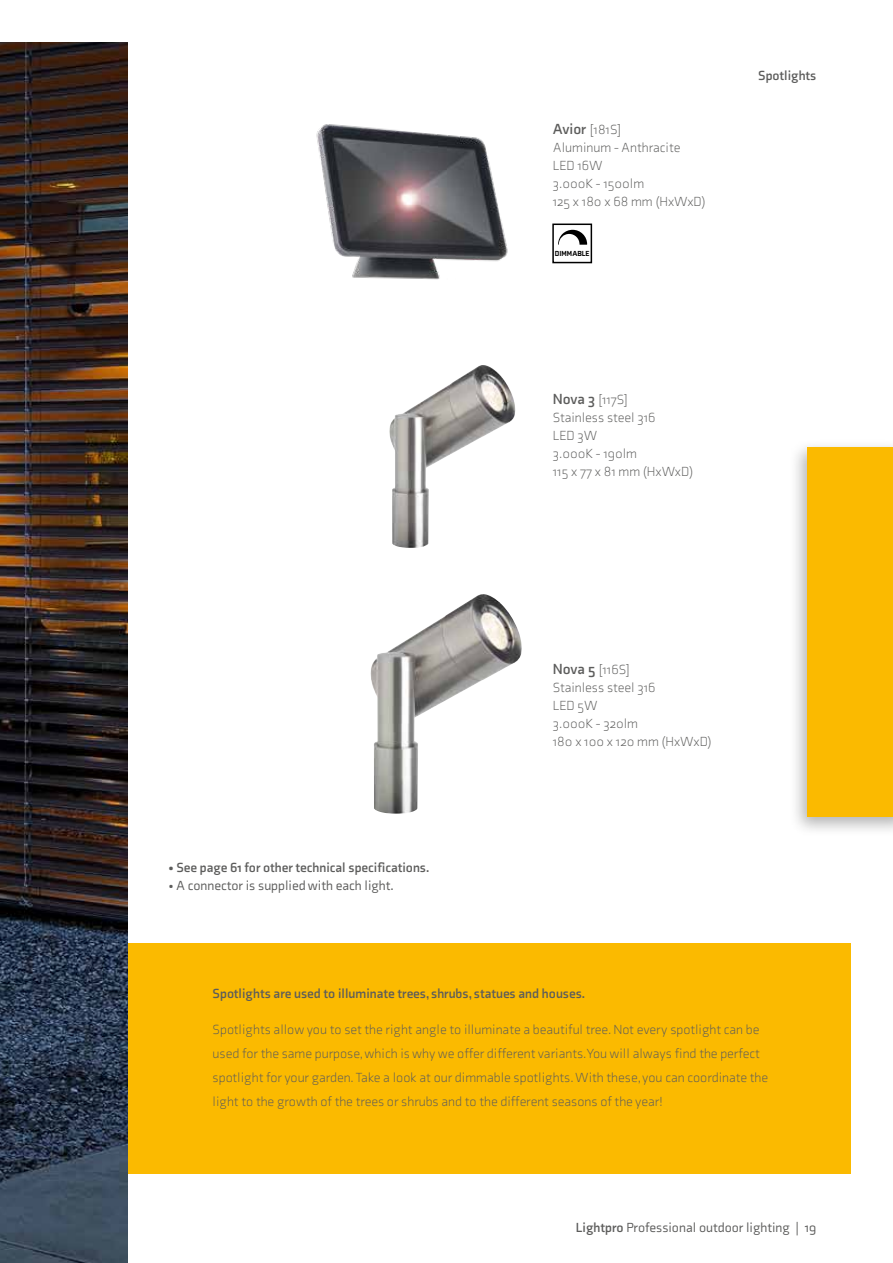
<style>
.page{position:relative;width:893px;height:1263px;background:#fff}
.page>*{position:absolute;margin:0;border:0;box-sizing:border-box;transform-origin:0 0}
.t1{font:300 13.5px/18px "Axia";color:#5c5c5b}
.t2{font:700 13.5px "Axia";color:#5c5c5b}
.t3{font:13.5px "Axia";color:#5c5c5b}
.t4{font:900 7.5px "Axia";color:#000}
.s1{font-weight:700;font-size:15px}
.s2{font-weight:700}
</style>
<div class="page">
<div style="left:0;top:944px;width:850px;height:230px;background:#fbba00"></div>
<img style="left:0;top:43px;width:128px;height:1220px">
<img style="left:370px;top:594px;width:152px;height:220px">
<img style="left:389px;top:365px;width:127px;height:183px">
<img style="left:316px;top:124px;width:192px;height:156px">
<div style="left:789px;top:439px;width:104px;height:399px;background:#000;opacity:.3"></div>
<div style="left:808px;top:446px;width:85px;height:370px;background:#fbba00"></div>
<svg style="left:558px;top:230px;width:29px;height:15px"></svg>
<div style="left:552px;top:224px;width:40px;height:39px;border:2px solid #000"></div>
<p class="t2" style="left:168px;top:859px;width:262px">• See page 61 for other technical specifications.</p>
<p class="t3" style="left:168px;top:877px;width:227px">• A connector is supplied with each light.</p>
<p class="t1" style="left:553px;top:120px;width:155px"><span class="s1">Avior</span> [181S]<br>Aluminum - Anthracite<br>LED 16W<br>3.000K - 1500lm<br>125 x 180 x 68 mm (HxWxD)</p>
<p class="t4" style="left:555px;top:249px;width:36px">DIMMABLE</p>
<p class="t2" style="left:758px;top:67px;width:60px">Spotlights</p>
<p class="t1" style="left:553px;top:390px;width:142px"><span class="s1">Nova 3</span> [117S]<br>Stainless steel 316<br>LED 3W<br>3.000K - 190lm<br>115 x 77 x 81 mm (HxWxD)</p>
<p class="t1" style="left:553px;top:660px;width:161px"><span class="s1">Nova 5</span> [116S]<br>Stainless steel 316<br>LED 5W<br>3.000K - 320lm<br>180 x 100 x 120 mm (HxWxD)</p>
<p class="t2" style="left:213px;top:985px;width:374px">Spotlights are used to illuminate trees, shrubs, statues and houses.</p>
<p class="t1" style="left:213px;top:1017px;width:557px;line-height:24px">Spotlights allow you to set the right angle to illuminate a beautiful tree. Not every spotlight can be used for the same purpose, which is why we offer different variants. You will always find the perfect spotlight for your garden. Take a look at our dimmable spotlights. With these, you can coordinate the light to the growth of the trees or shrubs and to the different seasons of the year!</p>
<p class="t3" style="left:576px;top:1219px;width:242px"><span class="s2">Lightpro</span> Professional outdoor lighting | 19</p>
</div>
